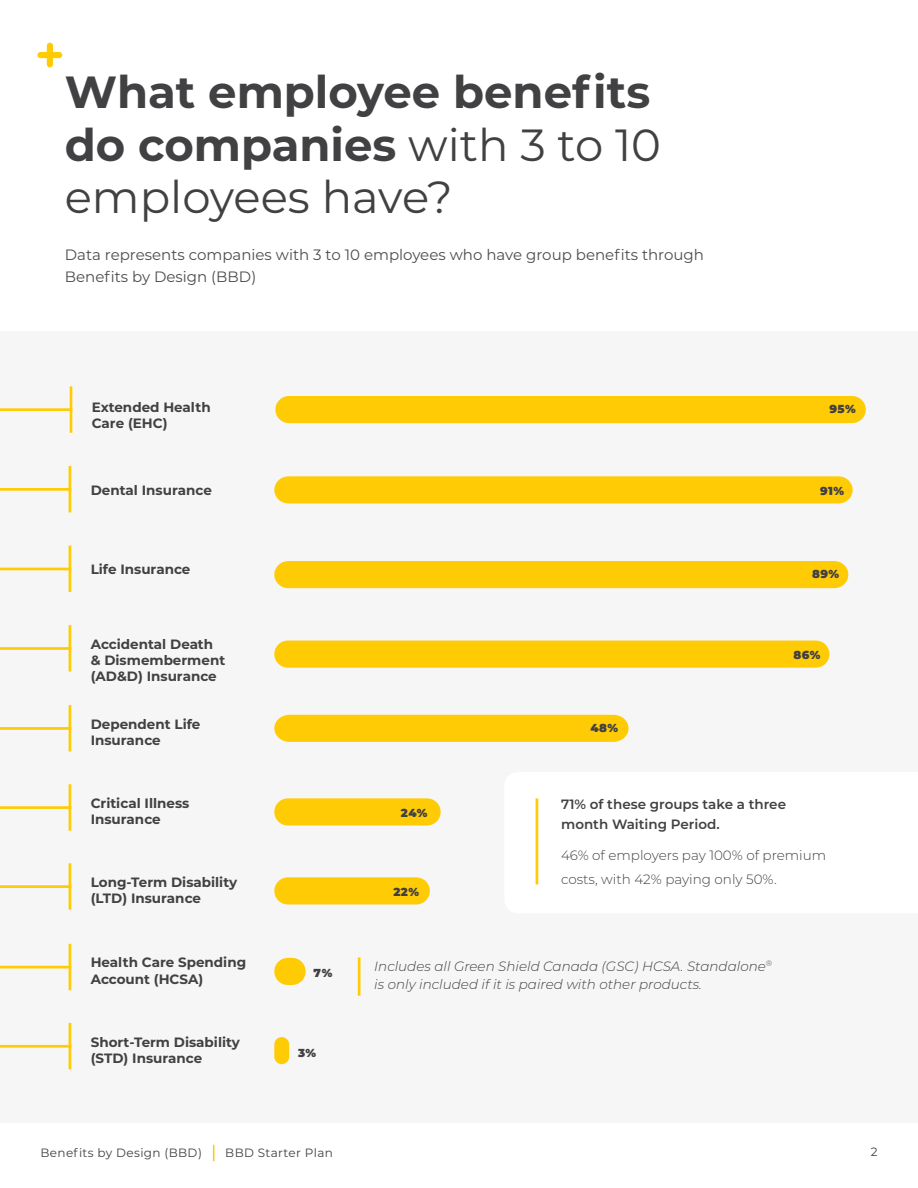
<style>
.page{position:relative;width:918px;height:1188px;background:#fff}
.page>*{position:absolute;margin:0;border:0;box-sizing:border-box;transform-origin:0 0}
.t1{font:700 45px/52.5px "Montserrat";color:#414042}
.t2{font:15px/22.5px "Montserrat";color:#4d4d4f}
.t3{font:700 13.5px/16.2px "Montserrat";color:#414042}
.t4{font:italic 300 13.5px/18px "Montserrat";color:#414042}
.t5{font:300 13.5px/24px "Montserrat";color:#414042}
.t6{font:600 13.5px/19.5px "Montserrat";color:#414042}
.t7{font:12px "Montserrat";letter-spacing:.03em;color:#414042}
.t8{font:900 11.55px "Montserrat";letter-spacing:.04em;color:#414042}
.s1{font-weight:400}
</style>
<div class="page">
<svg style="left:213px;top:1145px;width:1px;height:16px"></svg>
<svg style="left:37px;top:42px;width:26px;height:26px"></svg>
<div style="left:0;top:331px;width:918px;height:792px;background:#f6f6f6"></div>
<div style="left:275px;top:396px;width:591px;height:27px;background:#ffcb05;border-radius:14px"></div>
<div style="left:274px;top:476px;width:579px;height:27px;background:#ffcb05"></div>
<hr style="left:70px;top:386px;width:2px;height:47px;background:#ffcb05">
<hr style="left:0;top:408px;width:72px;height:3px;background:#ffcb05">
<hr style="left:69px;top:466px;width:2px;height:46px;background:#ffcb05">
<hr style="left:0;top:488px;width:71px;height:3px;background:#ffcb05">
<div style="left:274px;top:561px;width:574px;height:27px;background:#ffcb05"></div>
<hr style="left:69px;top:546px;width:2px;height:46px;background:#ffcb05">
<hr style="left:0;top:568px;width:71px;height:2px;background:#ffcb05">
<div style="left:274px;top:641px;width:555px;height:27px;background:#ffcb05;border-radius:14px"></div>
<hr style="left:69px;top:625px;width:2px;height:47px;background:#ffcb05">
<hr style="left:0;top:647px;width:71px;height:3px;background:#ffcb05">
<hr style="left:69px;top:705px;width:2px;height:47px;background:#ffcb05">
<hr style="left:0;top:727px;width:71px;height:3px;background:#ffcb05">
<div style="left:274px;top:715px;width:355px;height:27px;background:#ffcb05"></div>
<hr style="left:69px;top:1023px;width:2px;height:46px;background:#ffcb05">
<hr style="left:0;top:1045px;width:71px;height:3px;background:#ffcb05">
<div style="left:274px;top:1037px;width:15px;height:27px;background:#ffcb05;border-radius:7px"></div>
<hr style="left:69px;top:863px;width:2px;height:47px;background:#ffcb05">
<hr style="left:0;top:885px;width:71px;height:3px;background:#ffcb05">
<div style="left:274px;top:877px;width:156px;height:27px;background:#ffcb05;border-radius:14px"></div>
<hr style="left:69px;top:784px;width:2px;height:47px;background:#ffcb05">
<hr style="left:0;top:806px;width:71px;height:3px;background:#ffcb05">
<div style="left:274px;top:798px;width:167px;height:27px;background:#ffcb05;border-radius:14px"></div>
<hr style="left:69px;top:944px;width:2px;height:46px;background:#ffcb05">
<hr style="left:0;top:966px;width:71px;height:2px;background:#ffcb05">
<div style="left:274px;top:958px;width:32px;height:27px;background:#ffcb05;border-radius:14px"></div>
<hr style="left:358px;top:957px;width:2px;height:39px;background:#ffcb05">
<hr style="left:536px;top:798px;width:2px;height:86px;background:#ffcb05">
<h1 class="t1" style="left:65px;top:64px;width:598px">What employee benefits do companies <span class="s1">with 3 to 10 employees have?</span></h1>
<p class="t2" style="left:65px;top:243px;width:641px">Data represents companies with 3 to 10 employees who have group benefits through<br>Benefits by Design (BBD)</p>
<p class="t3" style="left:92px;top:399px;width:120px">Extended Health<br>Care (EHC)</p>
<p class="t3" style="left:91px;top:481px;width:123px">Dental Insurance</p>
<p class="t8" style="left:829px;top:401px;width:28px">95%</p>
<p class="t8" style="left:820px;top:482px;width:25px">91%</p>
<p class="t3" style="left:91px;top:561px;width:101px">Life Insurance</p>
<p class="t8" style="left:812px;top:566px;width:29px">89%</p>
<p class="t3" style="left:91px;top:635px;width:136px">Accidental Death &amp; Dismemberment (AD&amp;D) Insurance</p>
<p class="t3" style="left:91px;top:715px;width:111px">Dependent Life<br>Insurance</p>
<p class="t8" style="left:590px;top:719px;width:29px">48%</p>
<p class="t8" style="left:793px;top:647px;width:28px">86%</p>
<p class="t3" style="left:91px;top:794px;width:100px">Critical Illness<br>Insurance</p>
<p class="t8" style="left:401px;top:804px;width:28px">24%</p>
<p class="t3" style="left:91px;top:873px;width:148px">Long-Term Disability (LTD) Insurance</p>
<p class="t8" style="left:393px;top:883px;width:27px">22%</p>
<p class="t6" style="left:561px;top:794px;width:227px">71% of these groups take a three month Waiting Period.</p>
<p class="t5" style="left:561px;top:842px;width:267px">46% of employers pay 100% of premium costs, with 42% paying only 50%.</p>
<p class="t3" style="left:91px;top:954px;width:157px">Health Care Spending<br>Account (HCSA)</p>
<p class="t8" style="left:314px;top:964px;width:20px">7%</p>
<p class="t4" style="left:374px;top:957px;width:400px">Includes all Green Shield Canada (GSC) HCSA. Standalone<sup>® </sup>is only included if it is paired with other products.</p>
<p class="t3" style="left:91px;top:1033px;width:151px">Short-Term Disability (STD) Insurance</p>
<p class="t8" style="left:298px;top:1045px;width:20px">3%</p>
<p class="t7" style="left:40px;top:1144px;width:163px">Benefits by Design (BBD)</p>
<p class="t7" style="left:225px;top:1144px;width:109px">BBD Starter Plan</p>
<p class="t7" style="left:871px;top:1144px;width:8px">2</p>
</div>
